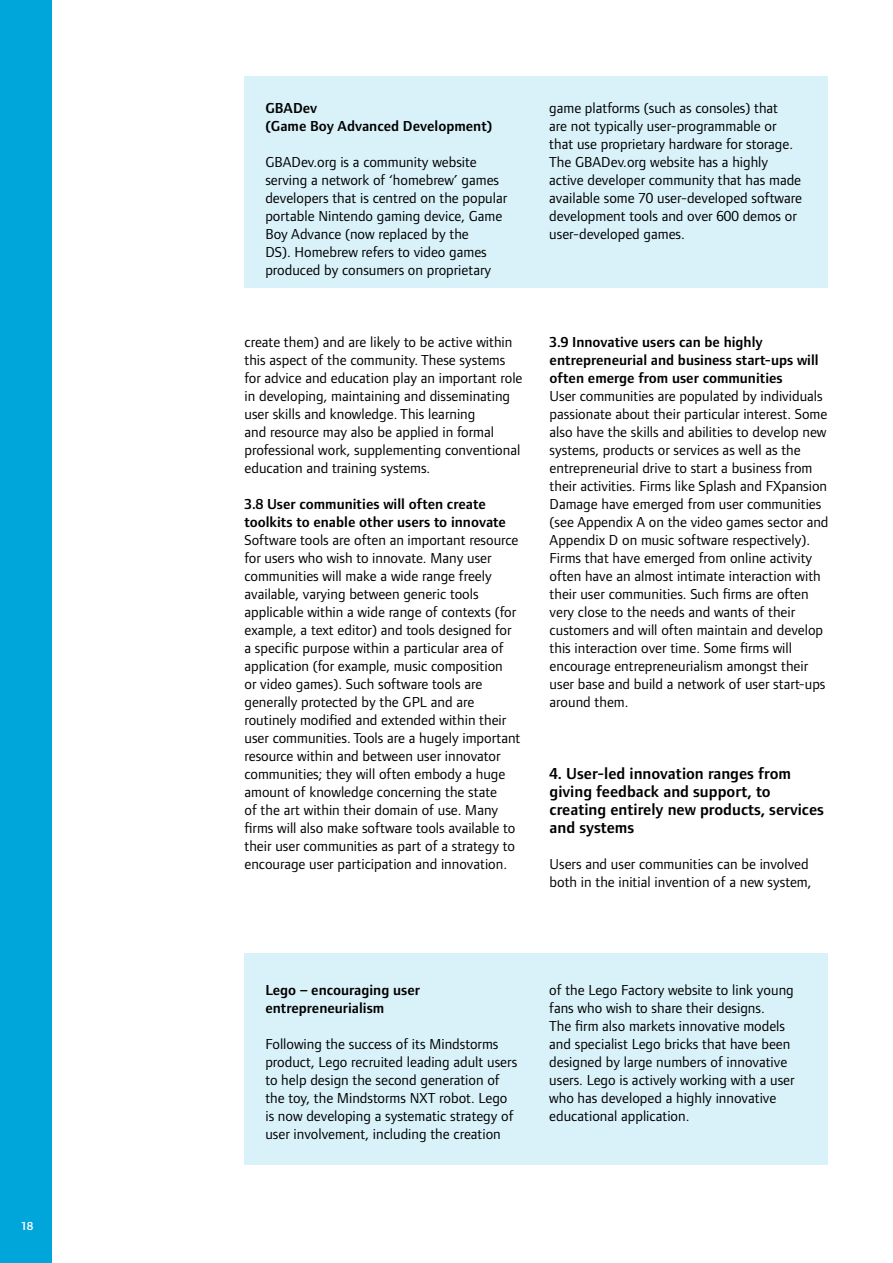
<style>
.page{position:relative;width:893px;height:1263px;background:#fff}
.page>*{position:absolute;margin:0;border:0;box-sizing:border-box;transform-origin:0 0}
.t1{font:600 16.5px/18px "Foundry Form Sans";color:#000}
.t2{font:15px/18px "Foundry Form Sans";color:#000}
.t3{font:600 15px/18px "Foundry Form Sans";color:#000}
.t4{font:600 12px "Foundry Form Sans";color:#fff}
</style>
<div class="page">
<div style="left:0;top:0;width:51px;height:1263px;background:#00a5d9"></div>
<div style="left:244px;top:953px;width:584px;height:212px;background:#d9f2f9"></div>
<div style="left:244px;top:77px;width:584px;height:211px;background:#d9f2f9"></div>
<p class="t4" style="left:21px;top:1219px;width:13px">18</p>
<p class="t3" style="left:265px;top:98px;width:229px">GBADev<br>(Game Boy Advanced Development)</p>
<p class="t2" style="left:265px;top:152px;width:243px">GBADev.org is a community website serving a network of ‘homebrew’ games developers that is centred on the popular portable Nintendo gaming device, Game Boy Advance (now replaced by the<br>DS). Homebrew refers to video games produced by consumers on proprietary</p>
<p class="t2" style="left:244px;top:332px;width:280px">create them) and are likely to be active within this aspect of the community. These systems for advice and education play an important role in developing, maintaining and disseminating user skills and knowledge. This learning<br>and resource may also be applied in formal professional work, supplementing conventional education and training systems.</p>
<p class="t3" style="left:244px;top:494px;width:263px">3.8 User communities will often create toolkits to enable other users to innovate</p>
<p class="t2" style="left:244px;top:530px;width:277px">Software tools are often an important resource for users who wish to innovate. Many user communities will make a wide range freely available, varying between generic tools applicable within a wide range of contexts (for example, a text editor) and tools designed for a specific purpose within a particular area of application (for example, music composition<br>or video games). Such software tools are generally protected by the GPL and are routinely modified and extended within their user communities. Tools are a hugely important resource within and between user innovator communities; they will often embody a huge amount of knowledge concerning the state<br>of the art within their domain of use. Many firms will also make software tools available to their user communities as part of a strategy to encourage user participation and innovation.</p>
<p class="t2" style="left:549px;top:98px;width:254px">game platforms (such as consoles) that<br>are not typically user-programmable or that use proprietary hardware for storage.<br>The GBADev.org website has a highly active developer community that has made available some 70 user-developed software development tools and over 600 demos or user-developed games.</p>
<p class="t3" style="left:550px;top:332px;width:270px">3.9 Innovative users can be highly entrepreneurial and business start-ups will often emerge from user communities</p>
<p class="t2" style="left:550px;top:386px;width:280px">User communities are populated by individuals passionate about their particular interest. Some also have the skills and abilities to develop new systems, products or services as well as the entrepreneurial drive to start a business from their activities. Firms like Splash and FXpansion Damage have emerged from user communities (see Appendix A on the video games sector and Appendix D on music software respectively).<br>Firms that have emerged from online activity often have an almost intimate interaction with their user communities. Such firms are often very close to the needs and wants of their customers and will often maintain and develop this interaction over time. Some firms will encourage entrepreneurialism amongst their user base and build a network of user start-ups around them.</p>
<p class="t1" style="left:550px;top:764px;width:276px">4. User-led innovation ranges from giving feedback and support, to creating entirely new products, services and systems</p>
<p class="t2" style="left:550px;top:854px;width:263px">Users and user communities can be involved both in the initial invention of a new system,</p>
<p class="t3" style="left:265px;top:980px;width:156px">Lego – encouraging user entrepreneurialism</p>
<p class="t2" style="left:265px;top:1034px;width:253px">Following the success of its Mindstorms product, Lego recruited leading adult users to help design the second generation of the toy, the Mindstorms NXT robot. Lego is now developing a systematic strategy of user involvement, including the creation</p>
<p class="t2" style="left:549px;top:980px;width:247px">of the Lego Factory website to link young fans who wish to share their designs.<br>The firm also markets innovative models and specialist Lego bricks that have been designed by large numbers of innovative users. Lego is actively working with a user who has developed a highly innovative educational application.</p>
</div>
